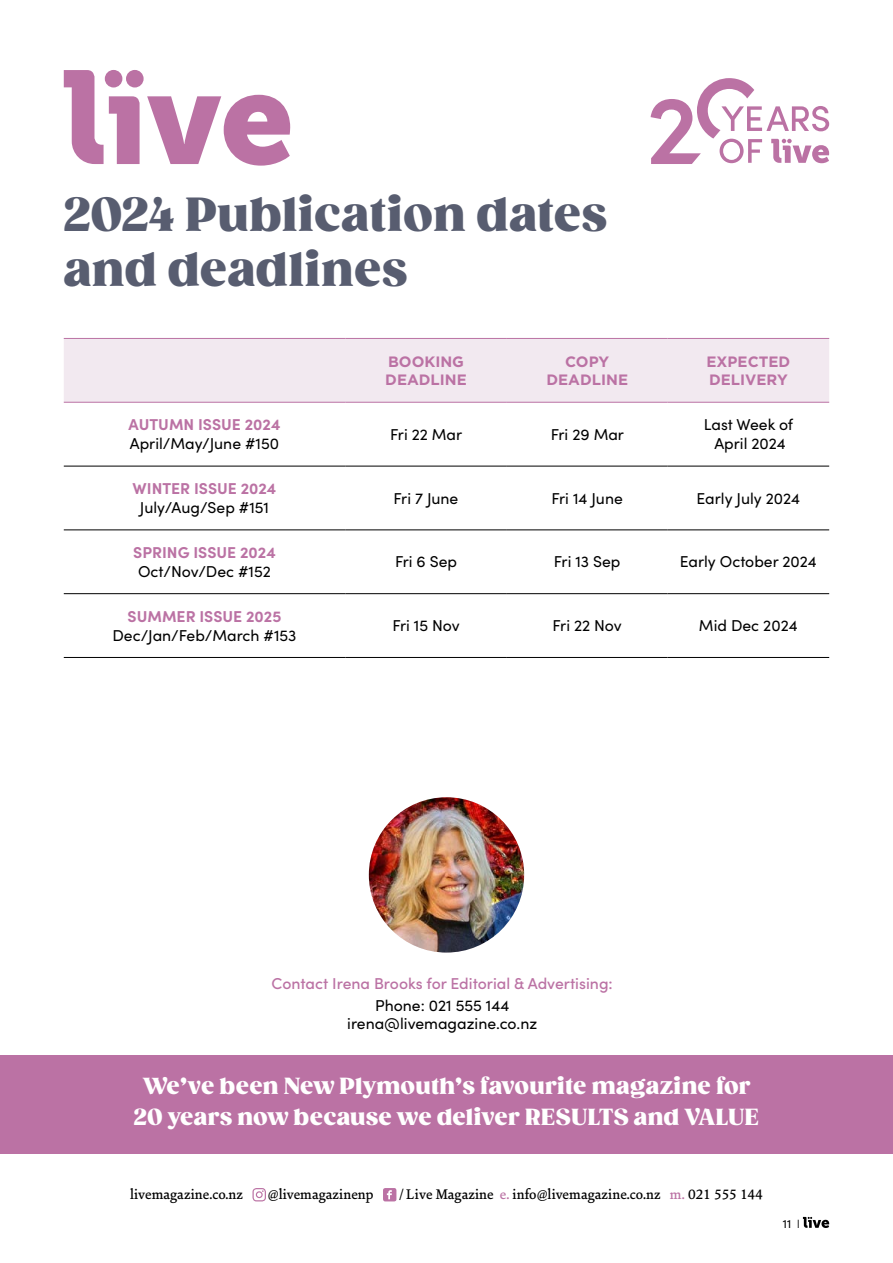
<style>
.page{position:relative;width:893px;height:1263px;background:#fff}
.page>*{position:absolute;margin:0;border:0;box-sizing:border-box;transform-origin:0 0}
.t1{font:800 46.2px/55.3px "Gazpacho";letter-spacing:.02em;color:#585d70}
.t2{font:800 22.5px/30.6px "Gazpacho";letter-spacing:.02em;color:#fff;text-align:center}
.t3{font:15.75px/18.9px "Sofia Pro";color:#000;text-align:center}
.t4{font:700 15.75px "Sofia Pro";color:#bb72a4}
.t5{font:500 15.75px "Sofia Pro";color:#bb72a4}
.t6{font:500 15px "Sina Nova";color:#000}
.t7{font:700 15px/18px "Gotham";color:#bb72a4}
.t8{font:12px "Sofia Pro";color:#000}
.s1{color:#bb72a4}
.s2{font-weight:300}
</style>
<div class="page">
<svg style="left:803px;top:1217px;width:26px;height:11px"></svg>
<div style="left:64px;top:339px;width:765px;height:63px;background:#f2e9f0"></div>
<hr style="left:64px;top:466px;width:281px;height:1px;background:#000">
<hr style="left:345px;top:466px;width:162px;height:1px;background:#000">
<hr style="left:507px;top:466px;width:161px;height:1px;background:#000">
<hr style="left:668px;top:466px;width:161px;height:1px;background:#000">
<hr style="left:64px;top:530px;width:281px;height:1px;background:#000">
<hr style="left:345px;top:530px;width:162px;height:1px;background:#000">
<hr style="left:507px;top:530px;width:161px;height:1px;background:#000">
<hr style="left:668px;top:530px;width:161px;height:1px;background:#000">
<hr style="left:64px;top:593px;width:281px;height:1px;background:#000">
<hr style="left:345px;top:593px;width:162px;height:1px;background:#000">
<hr style="left:507px;top:593px;width:161px;height:1px;background:#000">
<hr style="left:668px;top:593px;width:161px;height:1px;background:#000">
<hr style="left:64px;top:657px;width:281px;height:1px;background:#000">
<hr style="left:345px;top:657px;width:162px;height:1px;background:#000">
<hr style="left:507px;top:657px;width:161px;height:1px;background:#000">
<hr style="left:668px;top:657px;width:161px;height:1px;background:#000">
<hr style="left:64px;top:338px;width:281px;height:1px;background:#bb72a4">
<hr style="left:345px;top:338px;width:162px;height:1px;background:#bb72a4">
<hr style="left:507px;top:338px;width:161px;height:1px;background:#bb72a4">
<hr style="left:668px;top:338px;width:161px;height:1px;background:#bb72a4">
<hr style="left:64px;top:402px;width:281px;height:1px;background:#bb72a4">
<hr style="left:345px;top:402px;width:162px;height:1px;background:#bb72a4">
<hr style="left:507px;top:402px;width:161px;height:1px;background:#bb72a4">
<hr style="left:668px;top:402px;width:161px;height:1px;background:#bb72a4">
<svg style="left:64px;top:70px;width:226px;height:96px"></svg>
<div style="left:0;top:1054px;width:893px;height:99px;background:#bb72a4"></div>
<svg style="left:252px;top:1188px;width:14px;height:13px"></svg>
<svg style="left:383px;top:1188px;width:13px;height:13px"></svg>
<img style="left:369px;top:797px;width:155px;height:155px;border-radius:78px">
<svg style="left:651px;top:78px;width:178px;height:86px"></svg>
<h1 class="t1" style="left:64px;top:188px;width:544px">2024 Publication dates and deadlines</h1>
<p class="t4" style="left:129px;top:413px;width:153px">AUTUMN ISSUE 2024</p>
<p class="t3" style="left:130px;top:433px;width:151px">April/May/June #150</p>
<p class="t4" style="left:133px;top:476px;width:145px">WINTER ISSUE 2024</p>
<p class="t3" style="left:140px;top:497px;width:131px">July/Aug/Sep #151</p>
<p class="t4" style="left:133px;top:540px;width:144px">SPRING ISSUE 2024</p>
<p class="t3" style="left:138px;top:561px;width:134px">Oct/Nov/Dec #152</p>
<p class="t4" style="left:128px;top:604px;width:155px">SUMMER ISSUE 2025</p>
<p class="t3" style="left:113px;top:625px;width:185px">Dec/Jan/Feb/March #153</p>
<p class="t7" style="left:385px;top:353px;width:83px">BOOKING<br>DEADLINE</p>
<p class="t7" style="left:546px;top:353px;width:83px;text-align:center">COPY<br>DEADLINE</p>
<p class="t7" style="left:707px;top:353px;width:85px">EXPECTED<br>DELIVERY</p>
<p class="t3" style="left:390px;top:424px;width:74px">Fri 22 Mar</p>
<p class="t3" style="left:551px;top:424px;width:75px">Fri 29 Mar</p>
<p class="t3" style="left:704px;top:415px;width:91px">Last Week of<br>April 2024</p>
<p class="t3" style="left:394px;top:488px;width:66px">Fri 7 June</p>
<p class="t3" style="left:552px;top:488px;width:73px">Fri 14 June</p>
<p class="t3" style="left:697px;top:488px;width:105px">Early July 2024</p>
<p class="t3" style="left:395px;top:552px;width:64px">Fri 6 Sep</p>
<p class="t3" style="left:554px;top:552px;width:68px">Fri 13 Sep</p>
<p class="t3" style="left:680px;top:552px;width:139px">Early October 2024</p>
<p class="t3" style="left:392px;top:615px;width:69px">Fri 15 Nov</p>
<p class="t3" style="left:553px;top:615px;width:71px">Fri 22 Nov</p>
<p class="t3" style="left:699px;top:615px;width:100px">Mid Dec 2024</p>
<p class="t5" style="left:272px;top:972px;width:343px">Contact Irena Brooks for Editorial &amp; Advertising:</p>
<p class="t3" style="left:347px;top:996px;width:191px;line-height:18px">Phone: 021 555 144 irena@livemagazine.co.nz</p>
<h2 class="t2" style="left:134px;top:1071px;width:627px">We’ve been New Plymouth’s favourite magazine for<br>20 years now because we deliver RESULTS and VALUE</h2>
<p class="t6" style="left:130px;top:1184px;width:115px">livemagazine.co.nz</p>
<p class="t6" style="left:268px;top:1184px;width:107px">@livemagazinenp</p>
<p class="t6" style="left:399px;top:1184px;width:365px">/ Live Magazine <span class="s1">e.</span> info@livemagazine.co.nz <span class="s1">m.</span> 021 555 144</p>
<p class="t8" style="left:783px;top:1215px;width:19px">11 <span class="s2">I</span></p>
</div>
